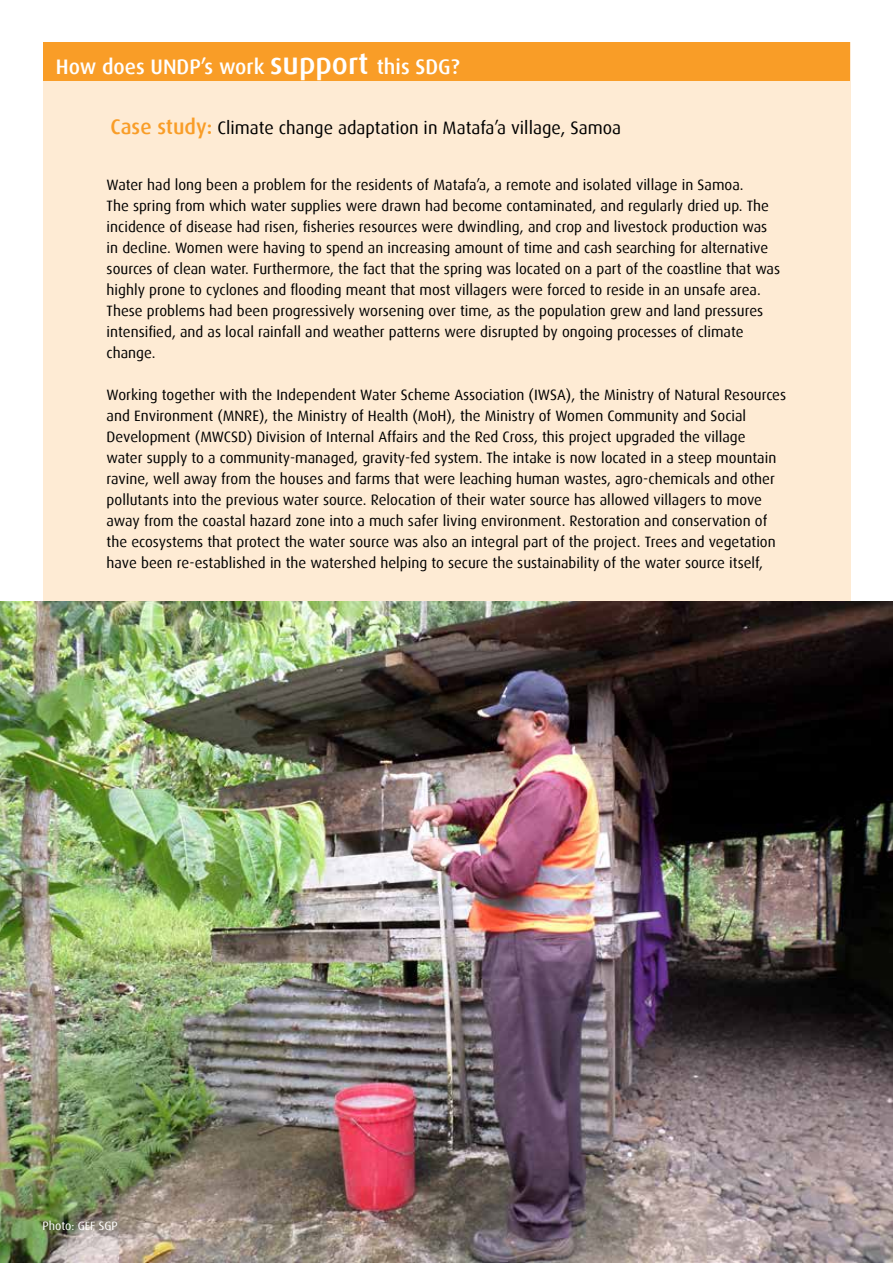
<style>
.page{position:relative;width:893px;height:1263px;background:#fff}
.page>*{position:absolute;margin:0;border:0;box-sizing:border-box;transform-origin:0 0}
.t1{font:500 21px "Dax";color:#fff}
.t2{font:18px "Dax";color:#000}
.t3{font:15px/21px "Dax";color:#000}
.t4{font:12px "Dax";color:#fff}
.s1{font-size:30px}
.s2{font-weight:500;font-size:21px;color:#f99d27}
</style>
<div class="page">
<img style="left:0;top:601px;width:893px;height:662px">
<div style="left:43px;top:43px;width:807px;height:558px;background:#feebd4"></div>
<div style="left:43px;top:43px;width:807px;height:38px;background:#f99d27"></div>
<h1 class="t1" style="left:56px;top:55px;width:405px">How does UNDP’s work <span class="s1">support</span> this SDG?</h1>
<p class="t2" style="left:111px;top:117px;width:512px"><span class="s2">Case study:</span> Climate change adaptation in Matafa’a village, Samoa</p>
<p class="t3" style="left:107px;top:175px;width:675px">Water had long been a problem for the residents of Matafa’a, a remote and isolated village in Samoa.<br>The spring from which water supplies were drawn had become contaminated, and regularly dried up. The incidence of disease had risen, fisheries resources were dwindling, and crop and livestock production was in decline. Women were having to spend an increasing amount of time and cash searching for alternative sources of clean water. Furthermore, the fact that the spring was located on a part of the coastline that was highly prone to cyclones and flooding meant that most villagers were forced to reside in an unsafe area.<br>These problems had been progressively worsening over time, as the population grew and land pressures intensified, and as local rainfall and weather patterns were disrupted by ongoing processes of climate change.</p>
<p class="t3" style="left:107px;top:385px;width:681px">Working together with the Independent Water Scheme Association (IWSA), the Ministry of Natural Resources and Environment (MNRE), the Ministry of Health (MoH), the Ministry of Women Community and Social Development (MWCSD) Division of Internal Affairs and the Red Cross, this project upgraded the village<br>water supply to a community-managed, gravity-fed system. The intake is now located in a steep mountain ravine, well away from the houses and farms that were leaching human wastes, agro-chemicals and other pollutants into the previous water source. Relocation of their water source has allowed villagers to move away from the coastal hazard zone into a much safer living environment. Restoration and conservation of the ecosystems that protect the water source was also an integral part of the project. Trees and vegetation have been re-established in the watershed helping to secure the sustainability of the water source itself,</p>
<p class="t4" style="left:43px;top:1219px;width:77px">Photo: GEF SGP</p>
</div>
